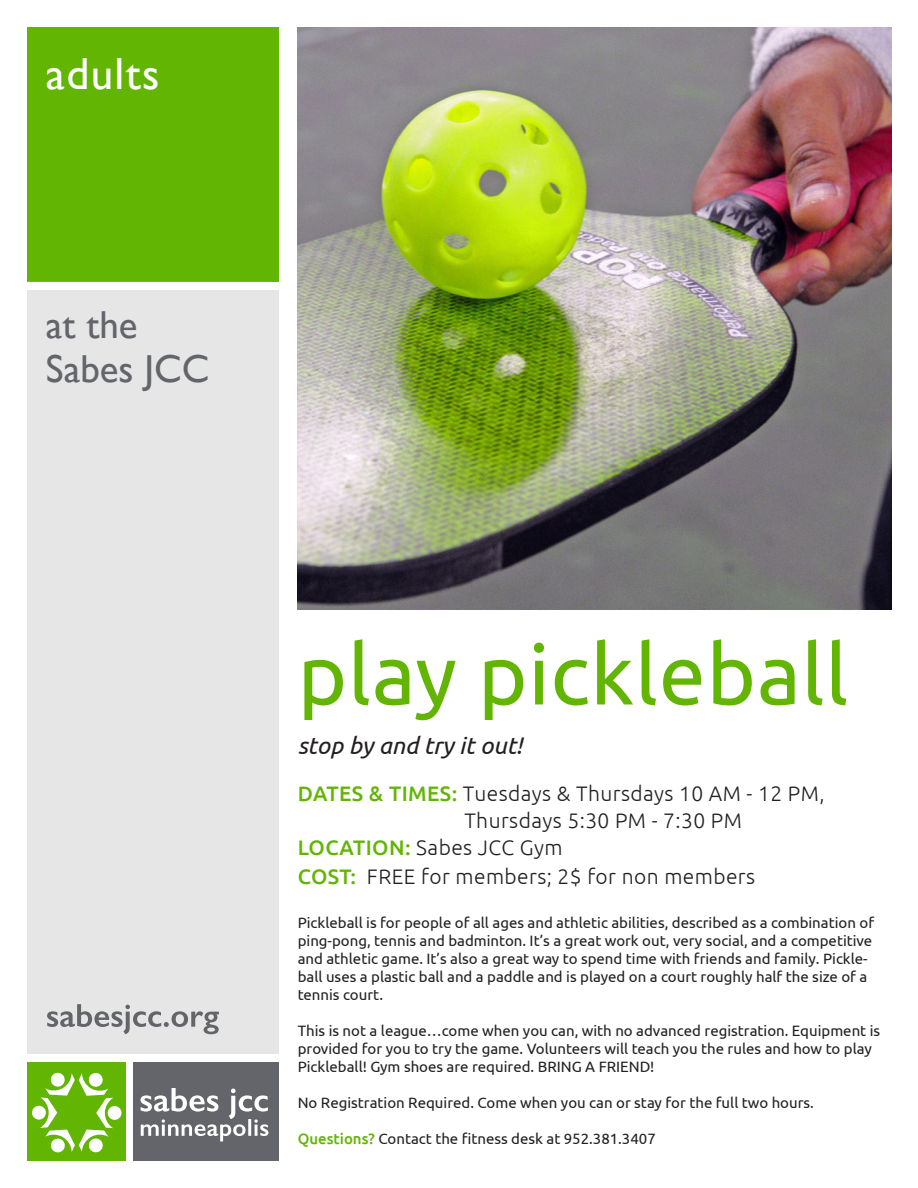
<style>
.page{position:relative;width:918px;height:1188px;background:#fff}
.page>*{position:absolute;margin:0;border:0;box-sizing:border-box;transform-origin:0 0}
.t1{font:84px "Ubuntu";letter-spacing:.01em;color:#63b504}
.t2{font:45px "Gill Sans";letter-spacing:.03em;color:#fff}
.t3{font:39px/43.5px "Gill Sans";color:#63656a}
.t4{font:italic 24px "Ubuntu";color:#231f20}
.t5{font:300 21px/27px "Ubuntu";letter-spacing:.02em;color:#231f20}
.t6{font:15px/18px "Ubuntu";color:#231f20}
.s1{font-weight:500;color:#63b504}
</style>
<div class="page">
<div style="left:27px;top:27px;width:251px;height:255px;background:#63b504"></div>
<div style="left:27px;top:291px;width:251px;height:763px;background:#e6e6e7"></div>
<img style="left:298px;top:27px;width:593px;height:582px">
<div style="left:28px;top:1063px;width:98px;height:98px;background:#63b504"></div>
<div style="left:133px;top:1063px;width:145px;height:98px;background:#63656a"></div>
<div style="left:32px;top:1106px;width:14px;height:14px;background:#fff;border-radius:50%"></div>
<div style="left:108px;top:1106px;width:14px;height:14px;background:#fff;border-radius:50%"></div>
<svg style="left:40px;top:1072px;width:73px;height:81px"></svg>
<svg style="left:140px;top:1088px;width:128px;height:53px"></svg>
<svg style="left:47px;top:1004px;width:172px;height:30px"></svg>
<p class="t2" style="left:46px;top:48px;width:115px">adults</p>
<p class="t3" style="left:46px;top:304px;width:165px">at the<br>Sabes JCC</p>
<p class="t1" style="left:298px;top:624px;width:552px">play pickleball</p>
<p class="t4" style="left:298px;top:731px;width:226px">stop by and try it out!</p>
<p class="t5" style="left:298px;top:780px;width:528px"><span class="s1">DATES &amp; TIMES:</span> Tuesdays &amp; Thursdays 10 AM - 12 PM,</p>
<p class="t5" style="left:298px;top:807px;width:446px;text-indent:167px">Thursdays 5:30 PM - 7:30 PM<br><span class="s1">LOCATION:</span> Sabes JCC Gym</p>
<p class="t5" style="left:298px;top:862px;width:459px"><span class="s1">COST:</span> FREE for members; 2$ for non members</p>
<p class="t6" style="left:298px;top:913px;width:578px">Pickleball is for people of all ages and athletic abilities, described as a combination of ping-pong, tennis and badminton. It’s a great work out, very social, and a competitive and athletic game. It’s also a great way to spend time with friends and family. Pickle&shy;ball uses a plastic ball and a paddle and is played on a court roughly half the size of a tennis court.</p>
<p class="t6" style="left:298px;top:1021px;width:584px">This is not a league…come when you can, with no advanced registration. Equipment is provided for you to try the game. Volunteers will teach you the rules and how to play<br>Pickleball! Gym shoes are required. BRING A FRIEND!</p>
<p class="t6" style="left:298px;top:1093px;width:518px">No Registration Required. Come when you can or stay for the full two hours.</p>
<p class="t6" style="left:298px;top:1129px;width:360px"><span class="s1">Questions?</span> Contact the fitness desk at 952.381.3407</p>
</div>
